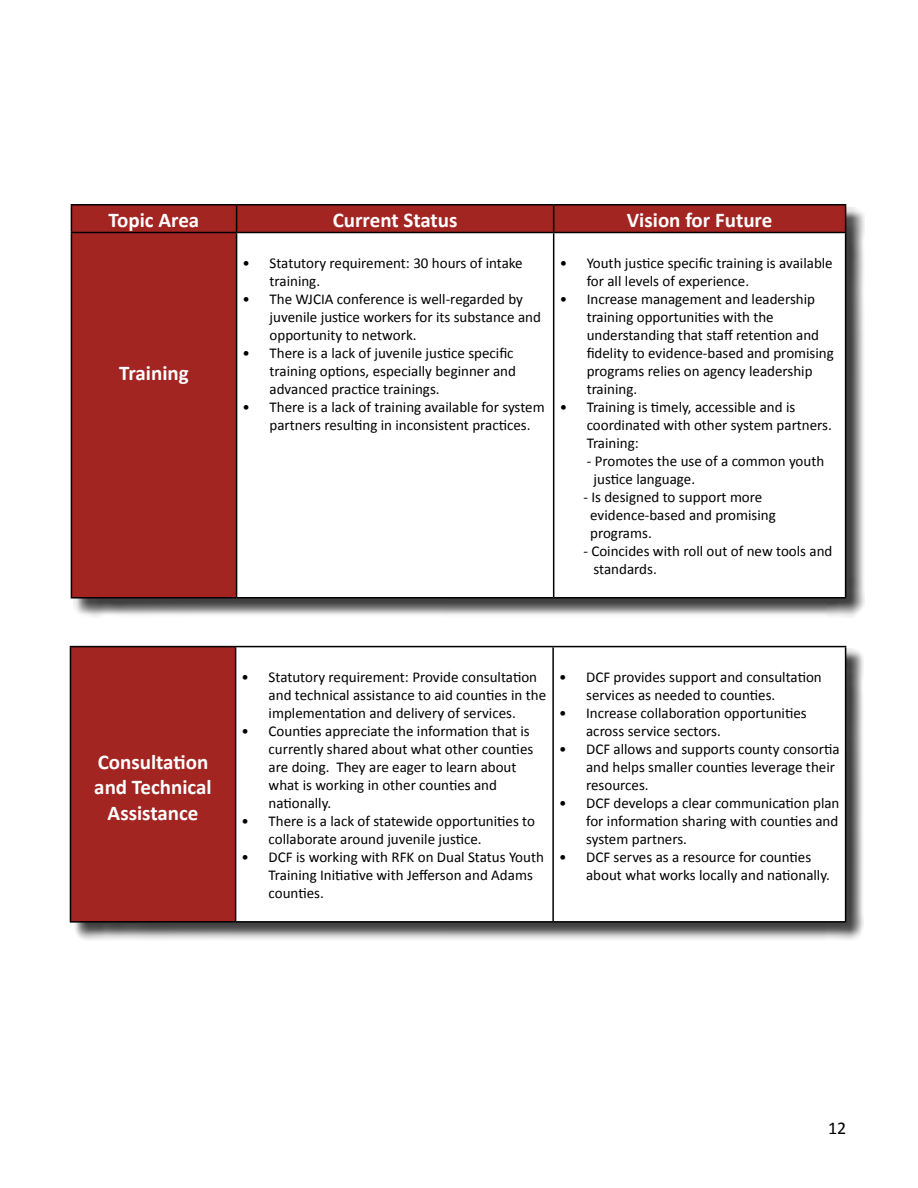
<style>
.page{position:relative;width:918px;height:1188px;background:#fff}
.page>*{position:absolute;margin:0;border:0;box-sizing:border-box;transform-origin:0 0}
.t1{font:700 21px/25.2px "Calibri";color:#fff;text-align:center}
.t2{font:18px "Calibri";color:#000}
.t3{font:15px/18px "Calibri";color:#000}
</style>
<div class="page">
<div style="left:73px;top:207px;width:792px;height:411px;background:#000;opacity:.75"></div>
<div style="left:72px;top:206px;width:773px;height:391px;background:#a22522"></div>
<svg style="left:237px;top:233px;width:608px;height:364px"></svg>
<hr style="left:71px;top:204px;width:166px;height:2px;background:#000">
<svg style="left:71px;top:206px;width:1px;height:26px"></svg>
<hr style="left:237px;top:204px;width:317px;height:2px;background:#000">
<svg style="left:236px;top:206px;width:1px;height:26px"></svg>
<hr style="left:554px;top:204px;width:292px;height:2px;background:#000">
<svg style="left:553px;top:206px;width:1px;height:26px"></svg>
<svg style="left:845px;top:206px;width:1px;height:26px"></svg>
<hr style="left:71px;top:232px;width:166px;height:1px;background:#000">
<hr style="left:71px;top:233px;width:1px;height:364px;background:#000">
<hr style="left:237px;top:232px;width:317px;height:1px;background:#000">
<hr style="left:236px;top:233px;width:1px;height:364px;background:#000">
<hr style="left:554px;top:232px;width:292px;height:1px;background:#000">
<hr style="left:553px;top:233px;width:1px;height:364px;background:#000">
<hr style="left:845px;top:233px;width:1px;height:364px;background:#000">
<hr style="left:71px;top:597px;width:166px;height:1px;background:#000">
<hr style="left:237px;top:597px;width:317px;height:1px;background:#000">
<hr style="left:554px;top:597px;width:292px;height:1px;background:#000">
<div style="left:72px;top:648px;width:792px;height:293px;background:#000;opacity:.75"></div>
<div style="left:70px;top:647px;width:166px;height:275px;background:#a22522"></div>
<svg style="left:236px;top:647px;width:609px;height:274px"></svg>
<hr style="left:70px;top:646px;width:166px;height:1px;background:#000">
<hr style="left:70px;top:647px;width:1px;height:274px;background:#000">
<hr style="left:236px;top:646px;width:317px;height:1px;background:#000">
<hr style="left:235px;top:647px;width:1px;height:274px;background:#000">
<hr style="left:553px;top:646px;width:293px;height:1px;background:#000">
<hr style="left:552px;top:647px;width:2px;height:274px;background:#000">
<hr style="left:845px;top:647px;width:1px;height:274px;background:#000">
<hr style="left:70px;top:921px;width:166px;height:2px;background:#000">
<hr style="left:236px;top:921px;width:317px;height:2px;background:#000">
<hr style="left:553px;top:921px;width:293px;height:2px;background:#000">
<h1 class="t1" style="left:109px;top:207px;width:92px">Topic Area</h1>
<h1 class="t1" style="left:333px;top:207px;width:126px">Current Status</h1>
<h1 class="t1" style="left:627px;top:207px;width:147px">Vision for Future</h1>
<h1 class="t1" style="left:119px;top:361px;width:71px">Training</h1>
<p class="t3" style="left:270px;top:254px;width:255px;text-indent:-27px">• Statutory requirement: 30 hours of intake training.</p>
<p class="t3" style="left:270px;top:290px;width:273px;text-indent:-27px">• The WJCIA conference is well-regarded by juvenile justice workers for its substance and opportunity to network.</p>
<p class="t3" style="left:270px;top:344px;width:248px;text-indent:-27px">• There is a lack of juvenile justice specific training options, especially beginner and advanced practice trainings.</p>
<p class="t3" style="left:270px;top:398px;width:277px;text-indent:-27px">• There is a lack of training available for system partners resulting in inconsistent practices.</p>
<p class="t3" style="left:587px;top:254px;width:248px;text-indent:-27px">• Youth justice specific training is available for all levels of experience.</p>
<p class="t3" style="left:587px;top:290px;width:249px;text-indent:-27px">• Increase management and leadership training opportunities with the understanding that staff retention and fidelity to evidence-based and promising programs relies on agency leadership training.</p>
<p class="t3" style="left:587px;top:398px;width:247px;text-indent:-27px">• Training is timely, accessible and is coordinated with other system partners.<br>Training:</p>
<p class="t3" style="left:594px;top:452px;width:232px;text-indent:-7px">- Promotes the use of a common youth justice language.</p>
<p class="t3" style="left:590px;top:488px;width:187px;text-indent:-7px">- Is designed to support more evidence-based and promising programs.</p>
<p class="t3" style="left:594px;top:542px;width:240px;text-indent:-10px">- Coincides with roll out of new tools and standards.</p>
<h1 class="t1" style="left:94px;top:750px;width:119px">Consultation and Technical<br>Assistance</h1>
<p class="t3" style="left:269px;top:668px;width:279px;text-indent:-27px">• Statutory requirement: Provide consultation and technical assistance to aid counties in the implementation and delivery of services.</p>
<p class="t3" style="left:269px;top:722px;width:266px;text-indent:-27px">• Counties appreciate the information that is currently shared about what other counties are doing. They are eager to learn about what is working in other counties and nationally.</p>
<p class="t3" style="left:269px;top:812px;width:268px;text-indent:-27px">• There is a lack of statewide opportunities to collaborate around juvenile justice.</p>
<p class="t3" style="left:269px;top:848px;width:277px;text-indent:-27px">• DCF is working with RFK on Dual Status Youth<br>Training Initiative with Jefferson and Adams counties.</p>
<p class="t3" style="left:586px;top:668px;width:237px;text-indent:-27px">• DCF provides support and consultation services as needed to counties.</p>
<p class="t3" style="left:586px;top:704px;width:222px;text-indent:-27px">• Increase collaboration opportunities across service sectors.</p>
<p class="t3" style="left:586px;top:740px;width:255px;text-indent:-27px">• DCF allows and supports county consortia and helps smaller counties leverage their resources.</p>
<p class="t3" style="left:586px;top:794px;width:255px;text-align:justify;text-indent:-27px">• DCF develops a clear communication plan for information sharing with counties and system partners.</p>
<p class="t3" style="left:586px;top:848px;width:245px;text-indent:-27px">• DCF serves as a resource for counties about what works locally and nationally.</p>
<p class="t2" style="left:828px;top:1117px;width:20px">12</p>
</div>
